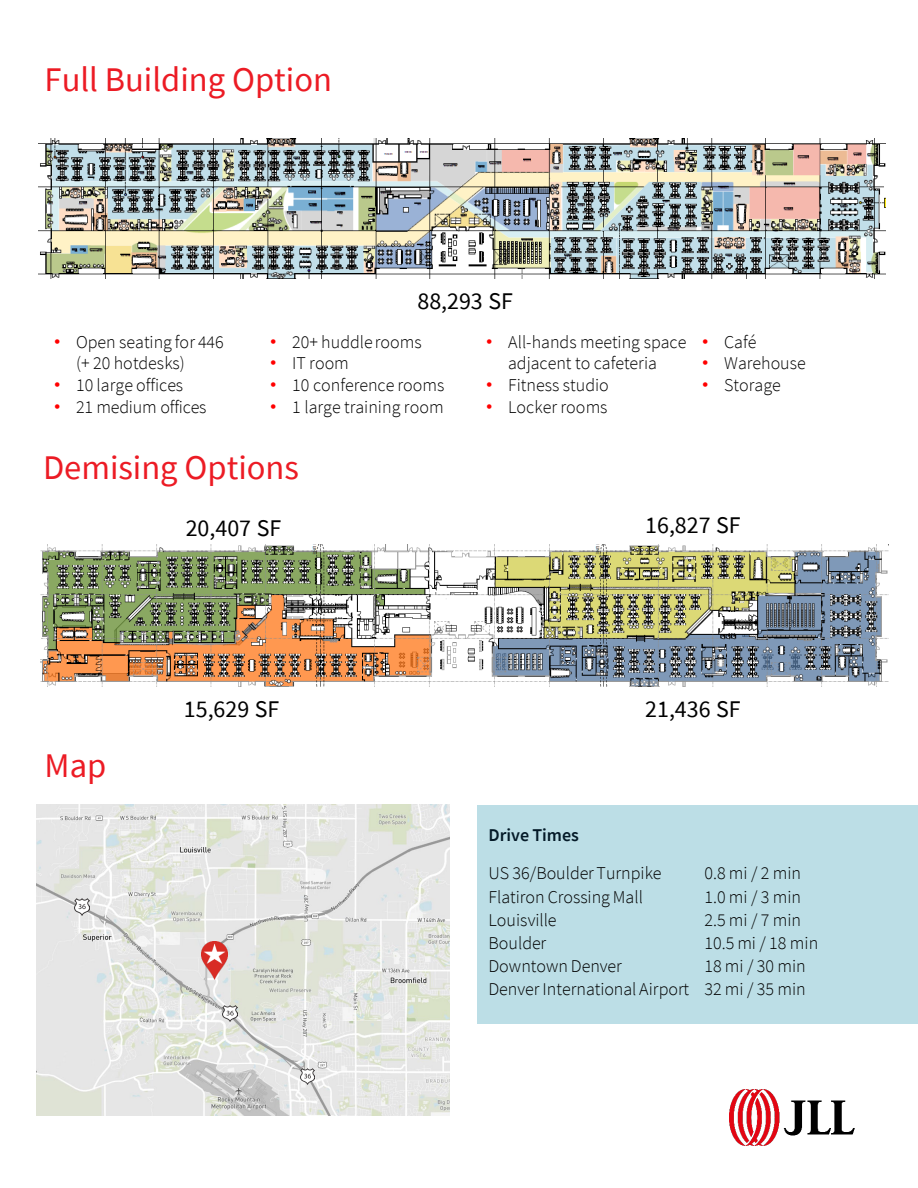
<style>
.page{position:relative;width:918px;height:1188px;background:#fff}
.page>*{position:absolute;margin:0;border:0;box-sizing:border-box;transform-origin:0 0}
.t1{font:34.5px "Source Sans Pro";color:#ec1b24}
.t2{font:24px "Source Sans Pro";color:#000}
.t3{font:300 18px/21.6px "Source Sans Pro";color:#000}
.t4{font:600 18px "Source Sans Pro";color:#041a28}
.s1{font-family:"Arial";font-weight:400;color:#f00}
</style>
<div class="page">
<img style="left:729px;top:1089px;width:126px;height:56px">
<div style="left:477px;top:805px;width:441px;height:218px;background:#bcdee6"></div>
<img style="left:39px;top:138px;width:847px;height:141px">
<img style="left:41px;top:544px;width:847px;height:143px">
<img style="left:36px;top:805px;width:414px;height:311px">
<img style="left:202px;top:942px;width:26px;height:37px">
<img style="left:300px;top:1068px;width:15px;height:17px">
<img style="left:75px;top:899px;width:14px;height:16px">
<img style="left:223px;top:1005px;width:14px;height:17px">
<p class="t1" style="left:45px;top:58px;width:289px">Full Building Option</p>
<p class="t3" style="left:76px;top:331px;width:149px;text-indent:-22px"><span class="s1">•</span> Open seating for 446 (+ 20 hotdesks)</p>
<p class="t3" style="left:54px;top:374px;width:131px"><span class="s1">•</span> 10 large offices</p>
<p class="t3" style="left:54px;top:396px;width:154px"><span class="s1">•</span> 21 medium offices</p>
<p class="t2" style="left:417px;top:286px;width:97px">88,293 SF</p>
<p class="t3" style="left:270px;top:331px;width:153px"><span class="s1">•</span> 20+ huddlerooms</p>
<p class="t3" style="left:270px;top:353px;width:80px"><span class="s1">•</span> IT room</p>
<p class="t3" style="left:270px;top:374px;width:176px"><span class="s1">•</span> 10 conference rooms</p>
<p class="t3" style="left:270px;top:396px;width:175px"><span class="s1">•</span> 1 large training room</p>
<p class="t3" style="left:486px;top:331px;width:202px;text-align:center"><span class="s1">•</span> All-hands meeting space adjacent to cafeteria</p>
<p class="t3" style="left:486px;top:374px;width:124px"><span class="s1">•</span> Fitness studio</p>
<p class="t3" style="left:486px;top:396px;width:123px"><span class="s1">•</span> Locker rooms</p>
<p class="t1" style="left:43px;top:445px;width:257px">Demising Options</p>
<p class="t3" style="left:702px;top:331px;width:56px"><span class="s1">•</span> Café</p>
<p class="t3" style="left:702px;top:353px;width:105px"><span class="s1">•</span> Warehouse</p>
<p class="t3" style="left:702px;top:374px;width:80px"><span class="s1">•</span> Storage</p>
<p class="t2" style="left:186px;top:513px;width:97px">20,407 SF</p>
<p class="t2" style="left:645px;top:510px;width:97px">16,827 SF</p>
<p class="t1" style="left:45px;top:743px;width:63px">Map</p>
<p class="t2" style="left:184px;top:694px;width:97px">15,629 SF</p>
<p class="t2" style="left:645px;top:694px;width:97px">21,436 SF</p>
<p class="t4" style="left:488px;top:823px;width:92px">Drive Times</p>
<p class="t3" style="left:488px;top:863px;width:175px">US 36/Boulder Turnpike</p>
<p class="t3" style="left:704px;top:863px;width:98px">0.8 mi / 2 min</p>
<p class="t3" style="left:488px;top:886px;width:156px">Flatiron Crossing Mall</p>
<p class="t3" style="left:704px;top:886px;width:98px">1.0 mi / 3 min</p>
<p class="t3" style="left:488px;top:909px;width:70px">Louisville</p>
<p class="t3" style="left:704px;top:909px;width:98px">2.5 mi / 7 min</p>
<p class="t3" style="left:488px;top:932px;width:59px">Boulder</p>
<p class="t3" style="left:704px;top:932px;width:115px">10.5 mi / 18 min</p>
<p class="t3" style="left:488px;top:955px;width:135px">Downtown Denver</p>
<p class="t3" style="left:704px;top:955px;width:103px">18 mi / 30 min</p>
<p class="t3" style="left:488px;top:978px;width:319px">Denver International Airport 32 mi / 35 min</p>
</div>
